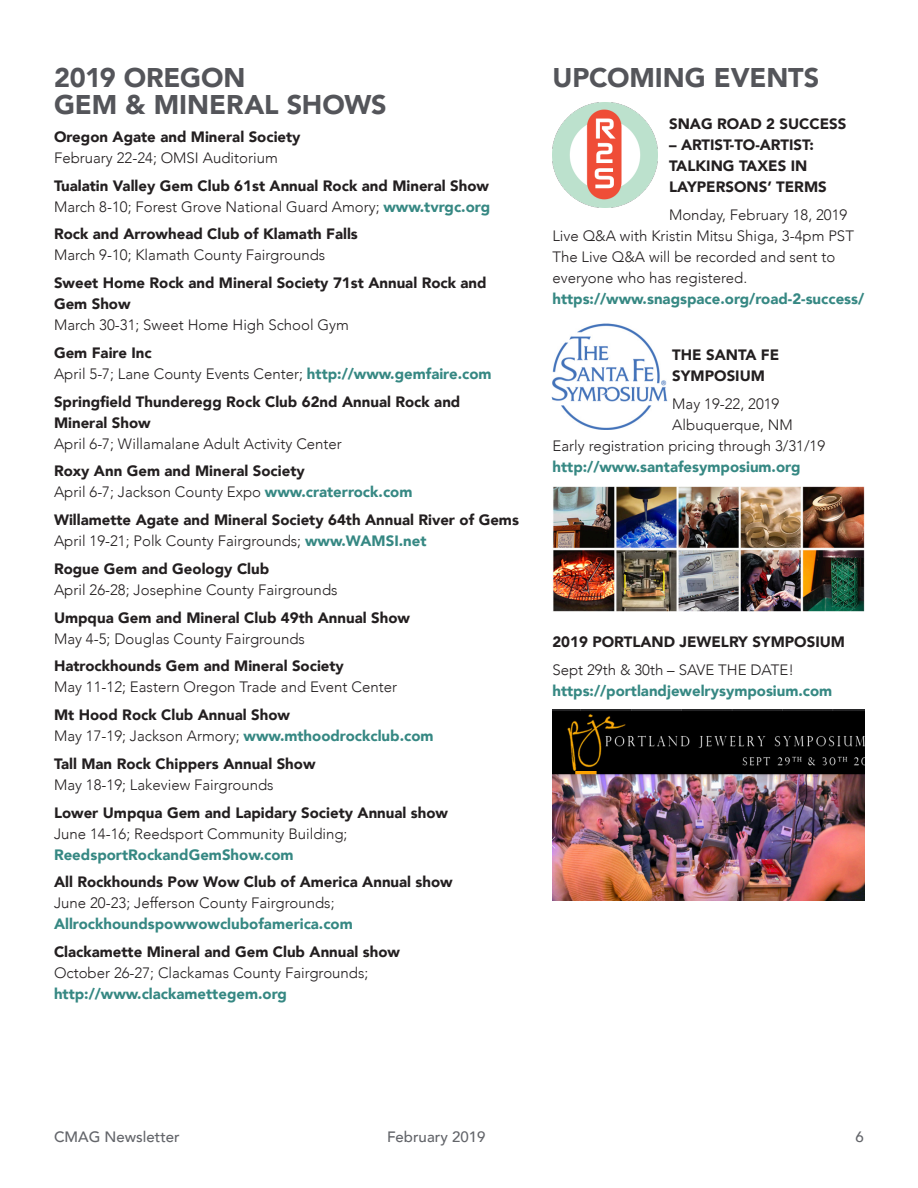
<style>
.page{position:relative;width:918px;height:1188px;background:#fff}
.page>*{position:absolute;margin:0;border:0;box-sizing:border-box;transform-origin:0 0}
.Headline{font:900 27px/27px "Avenir";letter-spacing:-.005em;color:#54555a}
.Subhead{font:900 15px/21px "Avenir";color:#231f20}
.Body_Copy{font:300 15px/21px "Avenir";color:#231f20}
.Subhead-2{font:300 15px/21px "Avenir";color:#231f20}
.Body_Copy-2{font:900 15px "Avenir";color:#368883}
.Headline_3{font:500 15px "Avenir";color:#63656a}
.s1{font-weight:900;color:#368883}
</style>
<div class="page">
<img style="left:552px;top:103px;width:106px;height:105px">
<img style="left:553px;top:486px;width:311px;height:125px">
<img style="left:551px;top:323px;width:117px;height:107px">
<img style="left:552px;top:710px;width:312px;height:190px">
<p class="Headline" style="left:54px;top:63px;width:334px">2019 OREGON<br>GEM &amp; MINERAL SHOWS</p>
<p class="Subhead" style="left:54px;top:126px;width:248px">Oregon Agate and Mineral Society</p>
<p class="Subhead-2" style="left:54px;top:147px;width:225px">February 22-24; OMSI Auditorium</p>
<p class="Subhead" style="left:54px;top:174px;width:436px">Tualatin Valley Gem Club 61st Annual Rock and Mineral Show</p>
<p class="Subhead-2" style="left:54px;top:196px;width:438px">March 8-10; Forest Grove National Guard Amory; <span class="s1">www.tvrgc.org</span></p>
<p class="Subhead" style="left:54px;top:223px;width:305px">Rock and Arrowhead Club of Klamath Falls</p>
<p class="Subhead-2" style="left:54px;top:245px;width:273px">March 9-10; Klamath County Fairgrounds</p>
<p class="Subhead" style="left:54px;top:272px;width:434px">Sweet Home Rock and Mineral Society 71st Annual Rock and<br>Gem Show</p>
<p class="Subhead-2" style="left:54px;top:314px;width:296px">March 30-31; Sweet Home High School Gym</p>
<p class="Subhead" style="left:54px;top:342px;width:99px">Gem Faire Inc</p>
<p class="Subhead-2" style="left:54px;top:363px;width:439px">April 5-7; Lane County Events Center; <span class="s1">http://www.gemfaire.com</span></p>
<p class="Subhead" style="left:54px;top:390px;width:408px">Springfield Thunderegg Rock Club 62nd Annual Rock and<br>Mineral Show</p>
<p class="Subhead-2" style="left:54px;top:433px;width:289px">April 6-7; Willamalane Adult Activity Center</p>
<p class="Subhead" style="left:54px;top:460px;width:252px">Roxy Ann Gem and Mineral Society</p>
<p class="Subhead-2" style="left:54px;top:482px;width:360px">April 6-7; Jackson County Expo <span class="s1">www.craterrock.com</span></p>
<p class="Subhead" style="left:54px;top:509px;width:466px">Willamette Agate and Mineral Society 64th Annual River of Gems</p>
<p class="Body_Copy" style="left:54px;top:530px;width:374px">April 19-21; Polk County Fairgrounds; <span class="s1">www.WAMSI.net</span></p>
<p class="Subhead" style="left:54px;top:558px;width:217px">Rogue Gem and Geology Club</p>
<p class="Body_Copy" style="left:54px;top:579px;width:285px">April 26-28; Josephine County Fairgrounds</p>
<p class="Subhead" style="left:54px;top:606px;width:358px">Umpqua Gem and Mineral Club 49th Annual Show</p>
<p class="Body_Copy" style="left:54px;top:628px;width:253px">May 4-5; Douglas County Fairgrounds</p>
<p class="Subhead" style="left:54px;top:655px;width:291px">Hatrockhounds Gem and Mineral Society</p>
<p class="Body_Copy" style="left:54px;top:677px;width:345px">May 11-12; Eastern Oregon Trade and Event Center</p>
<p class="Subhead" style="left:54px;top:704px;width:238px">Mt Hood Rock Club Annual Show</p>
<p class="Body_Copy" style="left:54px;top:725px;width:381px">May 17-19; Jackson Armory; <span class="s1">www.mthoodrockclub.com</span></p>
<p class="Subhead" style="left:54px;top:753px;width:263px">Tall Man Rock Chippers Annual Show</p>
<p class="Body_Copy" style="left:54px;top:774px;width:221px">May 18-19; Lakeview Fairgrounds</p>
<p class="Subhead" style="left:54px;top:801px;width:396px">Lower Umpqua Gem and Lapidary Society Annual show</p>
<p class="Body_Copy" style="left:54px;top:823px;width:295px">June 14-16; Reedsport Community Building;<br><span class="s1">ReedsportRockandGemShow.com</span></p>
<p class="Subhead" style="left:54px;top:871px;width:400px">All Rockhounds Pow Wow Club of America Annual show</p>
<p class="Subhead-2" style="left:54px;top:893px;width:300px">June 20-23; Jefferson County Fairgrounds;<br><span class="s1">Allrockhoundspowwowclubofamerica.com</span></p>
<p class="Subhead" style="left:54px;top:941px;width:348px">Clackamette Mineral and Gem Club Annual show</p>
<p class="Body_Copy" style="left:54px;top:962px;width:316px">October 26-27; Clackamas County Fairgrounds; <span class="s1">http://www.clackamettegem.org</span></p>
<p class="Headline" style="left:552px;top:63px;width:268px">UPCOMING EVENTS</p>
<p class="Subhead" style="left:669px;top:113px;width:179px">SNAG ROAD 2 SUCCESS</p>
<p class="Subhead" style="left:669px;top:134px;width:159px">– ARTIST-TO-ARTIST:<br>TALKING TAXES IN<br>LAYPERSONS’ TERMS</p>
<p class="Body_Copy" style="left:552px;top:204px;width:303px;text-indent:117px">Monday, February 18, 2019<br>Live Q&amp;A with Kristin Mitsu Shiga, 3-4pm PST</p>
<p class="Body_Copy" style="left:552px;top:246px;width:284px">The Live Q&amp;A will be recorded and sent to everyone who has registered.</p>
<p class="Body_Copy-2" style="left:552px;top:286px;width:313px">https://www.snagspace.org/road-2-success/</p>
<p class="Subhead" style="left:672px;top:344px;width:108px">THE SANTA FE<br>SYMPOSIUM</p>
<p class="Body_Copy" style="left:672px;top:393px;width:122px">May 19-22, 2019<br>Albuquerque, NM</p>
<p class="Body_Copy" style="left:553px;top:435px;width:274px">Early registration pricing through 3/31/19</p>
<p class="Body_Copy-2" style="left:553px;top:454px;width:249px">http://www.santafesymposium.org</p>
<p class="Subhead" style="left:552px;top:631px;width:294px">2019 PORTLAND JEWELRY SYMPOSIUM</p>
<p class="Body_Copy" style="left:552px;top:659px;width:243px">Sept 29th &amp; 30th – SAVE THE DATE!</p>
<p class="Body_Copy-2" style="left:552px;top:678px;width:281px">https://portlandjewelrysymposium.com</p>
<p class="Headline_3" style="left:54px;top:1124px;width:127px">CMAG Newsletter</p>
<p class="Headline_3" style="left:387px;top:1124px;width:100px">February 2019</p>
<p class="Headline_3" style="left:856px;top:1124px;width:10px">6</p>
</div>
